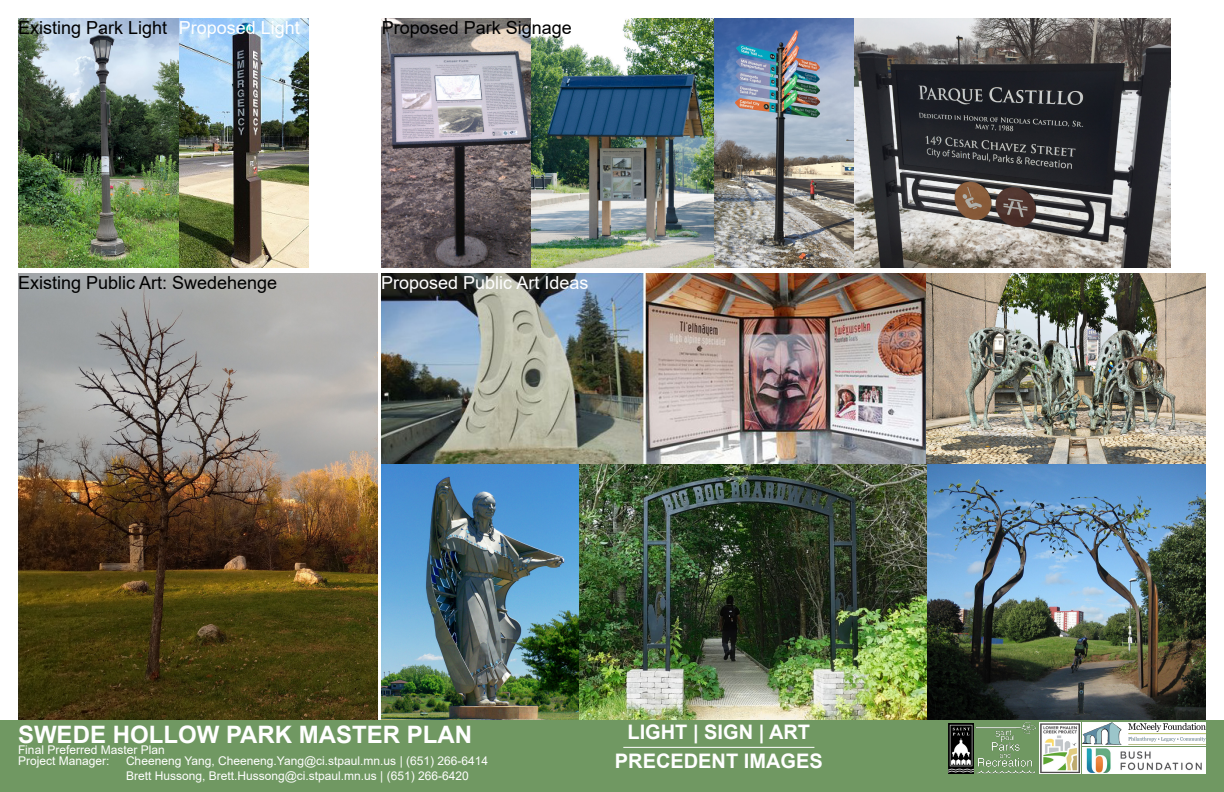
<style>
.page{position:relative;width:1224px;height:792px;background:#fff}
.page>*{position:absolute;margin:0;border:0;box-sizing:border-box;transform-origin:0 0}
.t1{font:700 24px "Arial";color:#fff}
.Master_Layer_Title{font:700 20px "Arial";color:#fff}
.Text{font:18px "Arial";color:#000}
.Text-2{font:18px "Arial";color:#fff}
.t2{font:12px/14.4px "Arial";color:#fff}
</style>
<div class="page">
<img style="left:382px;top:273px;width:824px;height:447px">
<img style="left:18px;top:273px;width:359px;height:447px">
<img style="left:18px;top:18px;width:290px;height:250px">
<img style="left:382px;top:18px;width:788px;height:250px">
<div style="left:0;top:720px;width:1224px;height:72px;background:#709862"></div>
<img style="left:1083px;top:747px;width:123px;height:27px">
<img style="left:1039px;top:722px;width:42px;height:52px">
<img style="left:1083px;top:722px;width:123px;height:23px">
<img style="left:973px;top:722px;width:64px;height:52px">
<img style="left:949px;top:724px;width:24px;height:50px">
<hr style="left:623px;top:747px;width:191px;height:1px;background:#fff">
<p class="Text" style="left:18px;top:15px;width:151px">Existing Park Light</p>
<p class="Text-2" style="left:179px;top:15px;width:123px">Proposed Light</p>
<p class="Text" style="left:382px;top:15px;width:192px">Proposed Park Signage</p>
<p class="Text" style="left:18px;top:270px;width:261px">Existing Public Art: Swedehenge</p>
<p class="Text-2" style="left:381px;top:270px;width:209px">Proposed Public Art Ideas</p>
<h1 class="t1" style="left:18px;top:717px;width:456px">SWEDE HOLLOW PARK MASTER PLAN</h1>
<p class="t2" style="left:18px;top:754px;width:93px">Project Manager:</p>
<p class="t2" style="left:126px;top:754px;width:364px">Cheeneng Yang, Cheeneng.Yang@ci.stpaul.mn.us | (651) 266-6414<br>Brett Hussong, Brett.Hussong@ci.stpaul.mn.us | (651) 266-6420</p>
<p class="t2" style="left:18px;top:743px;width:148px">Final Preferred Master Plan</p>
<p class="Master_Layer_Title" style="left:628px;top:717px;width:184px">LIGHT | SIGN | ART</p>
<p class="Master_Layer_Title" style="left:615px;top:747px;width:209px">PRECEDENT IMAGES</p>
</div>
